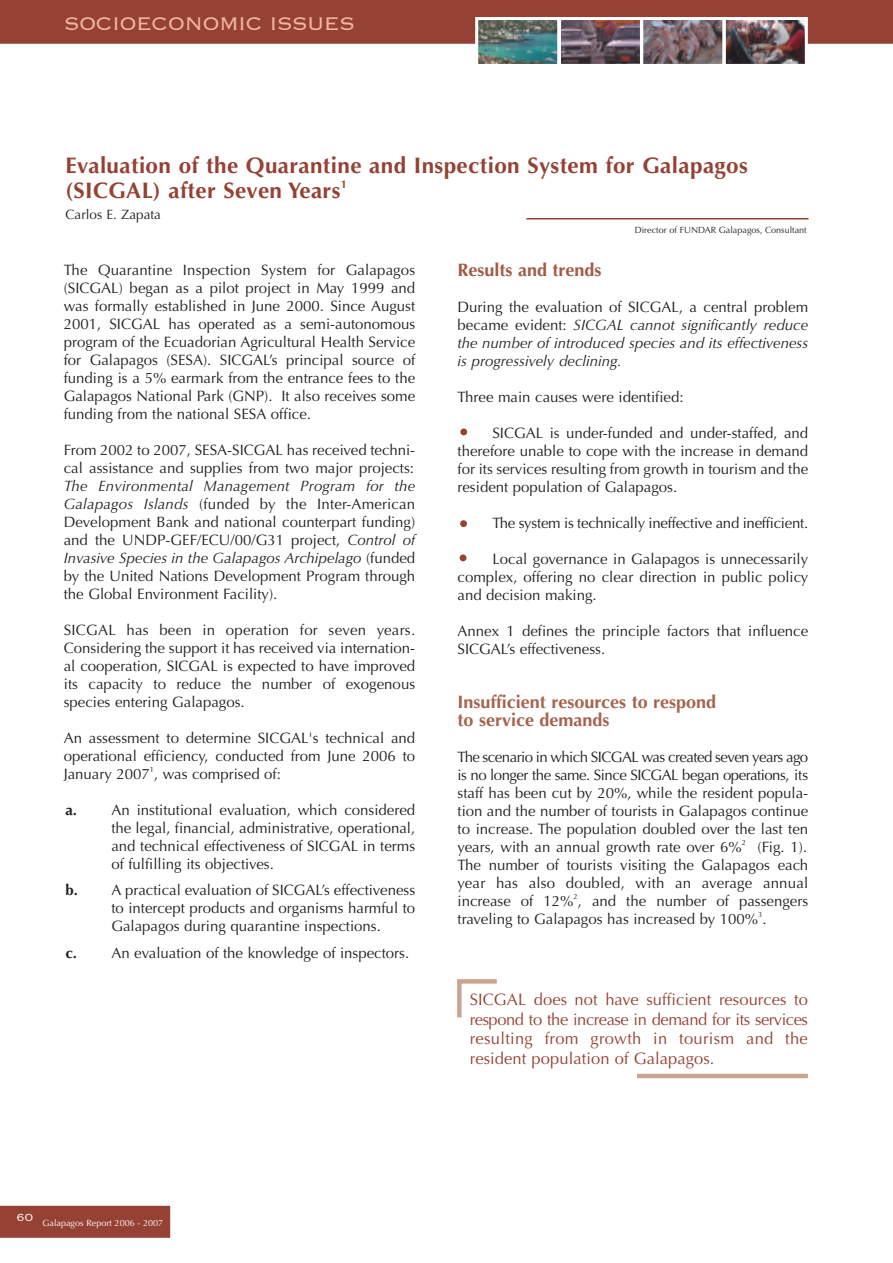
<style>
.page{position:relative;width:893px;height:1263px;background:#fff}
.page>*{position:absolute;margin:0;border:0;box-sizing:border-box;transform-origin:0 0}
.t1{font:300 24px "Copperplate";letter-spacing:-.03em;color:#f2b89d}
.t2{font:700 22.5px/25.5px "Optima";letter-spacing:.015em;color:#954134}
.t3{font:700 18px/18px "Optima";color:#a6624b}
.t4{font:700 18px "Optima";color:#a25a44}
.t5{font:16.5px/19.5px "Optima";letter-spacing:.005em;color:#954134;text-align:justify}
.t6{font:15px/18px "Optima";color:#231f20;text-align:justify}
.t7{font:italic 15px/18px "Optima";color:#231f20;text-align:justify}
.t8{font:13.5px "Optima";color:#231f20}
.t9{font:300 13.5px "Copperplate";color:#fff}
.t10{font:700 11.25px "Optima";color:#954134}
.t11{font:9px "Optima";color:#231f20}
.t12{font:9px "Optima";color:#fff}
.t13{font:7.5px "Optima";color:#231f20}
.s1{font-style:italic}
.s2{font-weight:700}
.s3{font-style:normal}
</style>
<div class="page">
<div style="left:0;top:1205px;width:171px;height:33px;background:#954134"></div>
<div style="left:0;top:0;width:893px;height:44px;background:#954134"></div>
<img style="left:479px;top:21px;width:77px;height:42px">
<div style="left:475px;top:17px;width:85px;height:50px;border:3px solid #fff"></div>
<img style="left:562px;top:21px;width:77px;height:42px">
<div style="left:558px;top:17px;width:85px;height:50px;border:3px solid #fff"></div>
<img style="left:727px;top:21px;width:77px;height:42px">
<div style="left:723px;top:17px;width:85px;height:50px;border:3px solid #fff"></div>
<img style="left:644px;top:21px;width:77px;height:42px">
<div style="left:640px;top:17px;width:85px;height:50px;border:3px solid #fff"></div>
<hr style="left:526px;top:218px;width:283px;height:1px;background:#954134">
<div style="left:460px;top:428px;width:7px;height:7px;background:#954134;border-radius:50%"></div>
<div style="left:460px;top:520px;width:7px;height:7px;background:#954134;border-radius:50%"></div>
<div style="left:460px;top:554px;width:6px;height:7px;background:#954134;border-radius:50%"></div>
<svg style="left:457px;top:979px;width:40px;height:39px"></svg>
<hr style="left:637px;top:1074px;width:171px;height:4px;background:#cca492">
<h1 class="t1" style="left:64px;top:8px;width:293px">SOCIOECONOMIC ISSUES</h1>
<h2 class="t2" style="left:66px;top:152px;width:684px">Evaluation of the Quarantine and Inspection System for Galapagos (SICGAL) after Seven Years</h2>
<p class="t10" style="left:341px;top:177px;width:8px">1</p>
<p class="t8" style="left:66px;top:207px;width:97px">Carlos E. Zapata</p>
<p class="t6" style="left:64px;top:261px;width:353px">The Quarantine Inspection System for Galapagos (SICGAL) began as a pilot project in May 1999 and was formally established in June 2000. Since August 2001, SICGAL has operated as a semi-autonomous program of the Ecuadorian Agricultural Health Service for Galapagos (SESA). SICGAL’s principal source of funding is a 5% earmark from the entrance fees to the Galapagos National Park (GNP). It also receives some funding from the national SESA office.</p>
<p class="t6" style="left:64px;top:441px;width:353px">From 2002 to 2007, SESA-SICGAL has received techni&shy;cal assistance and supplies from two major projects:</p>
<p class="t6" style="left:64px;top:477px;width:353px"><span class="s1">The Environmental Management Program for the Galapagos Islands</span> (funded by the Inter-American Development Bank and national counterpart funding) and the UNDP-GEF/ECU/00/G31 project, <span class="s1">Control of Invasive Species in the Galapagos Archipelago</span> (funded by the United Nations Development Program through the Global Environment Facility).</p>
<p class="t6" style="left:64px;top:621px;width:353px">SICGAL has been in operation for seven years.<br>Considering the support it has received via internation&shy;al cooperation, SICGAL is expected to have improved its capacity to reduce the number of exogenous species entering Galapagos.</p>
<p class="t6" style="left:64px;top:729px;width:353px">An assessment to determine SICGAL's technical and operational efficiency, conducted from June 2006 to January 2007 , was comprised of:</p>
<p class="t13" style="left:150px;top:765px;width:6px">1</p>
<p class="t6" style="left:111px;top:801px;width:305px;text-indent:-46px"><span class="s2">a.</span> An institutional evaluation, which considered the legal, financial, administrative, operational, and technical effectiveness of SICGAL in terms of fulfilling its objectives.</p>
<p class="t6" style="left:111px;top:881px;width:305px;text-indent:-46px"><span class="s2">b.</span> A practical evaluation of SICGAL’s effectiveness to intercept products and organisms harmful to Galapagos during quarantine inspections.</p>
<p class="t6" style="left:65px;top:944px;width:345px"><span class="s2">c.</span> An evaluation of the knowledge of inspectors.</p>
<p class="t11" style="left:635px;top:225px;width:174px">Director of FUNDAR Galapagos, Consultant</p>
<p class="t4" style="left:457px;top:259px;width:146px">Results and trends</p>
<p class="t7" style="left:457px;top:298px;width:352px"><span class="s3">During the evaluation of SICGAL, a central problem became evident:</span> SICGAL cannot significantly reduce the number of introduced species and its effectiveness is progressively declining.</p>
<p class="t6" style="left:457px;top:388px;width:228px">Three main causes were identified:</p>
<p class="t6" style="left:457px;top:424px;width:352px;text-indent:35px">SICGAL is under-funded and under-staffed, and therefore unable to cope with the increase in demand for its services resulting from growth in tourism and the resident population of Galapagos.</p>
<p class="t6" style="left:492px;top:514px;width:317px">The system is technically ineffective and inefficient.</p>
<p class="t6" style="left:457px;top:550px;width:352px;text-indent:35px">Local governance in Galapagos is unnecessarily complex, offering no clear direction in public policy and decision making.</p>
<p class="t6" style="left:457px;top:622px;width:352px">Annex 1 defines the principle factors that influence<br>SICGAL’s effectiveness.</p>
<p class="t3" style="left:457px;top:693px;width:260px">Insufficient resources to respond to service demands</p>
<p class="t6" style="left:457px;top:748px;width:352px">The scenario in which SICGAL was created seven years ago is no longer the same. Since SICGAL began operations, its staff has been cut by 20%, while the resident popula&shy;tion and the number of tourists in Galapagos continue to increase. The population doubled over the last ten years, with an annual growth rate over 6%</p>
<p class="t13" style="left:742px;top:838px;width:6px">2</p>
<p class="t6" style="left:457px;top:838px;width:352px;text-indent:300px">(Fig. 1).<br>The number of tourists visiting the Galapagos each year has also doubled, with an average annual increase of 12% , and the number of passengers</p>
<p class="t13" style="left:574px;top:892px;width:6px">2</p>
<p class="t6" style="left:457px;top:910px;width:311px">traveling to Galapagos has increased by 100% .</p>
<p class="t13" style="left:758px;top:910px;width:6px">3</p>
<p class="t5" style="left:470px;top:990px;width:340px">SICGAL does not have sufficient resources to respond to the increase in demand for its services resulting from growth in tourism and the resident population of Galapagos.</p>
<p class="t9" style="left:16px;top:1208px;width:18px">60</p>
<p class="t12" style="left:43px;top:1217px;width:122px">Galapagos Report 2006 - 2007</p>
</div>
